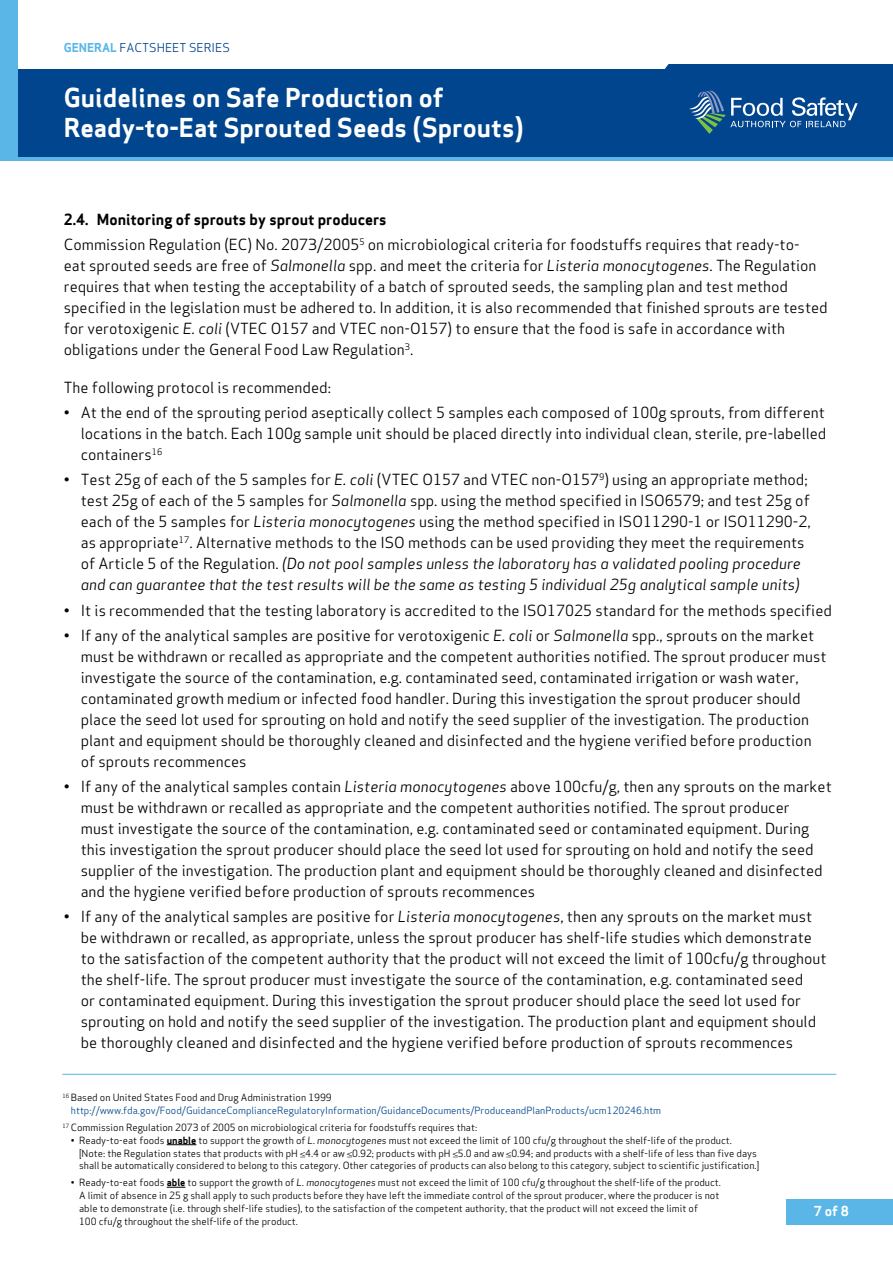
<style>
.page{position:relative;width:893px;height:1263px;background:#fff}
.page>*{position:absolute;margin:0;border:0;box-sizing:border-box;transform-origin:0 0}
.t1{font:25.5px/30px "Apex Sans Bold T";color:#fff}
.t2{font:15px/21px "Apex Sans Book T";color:#000}
.t3{font:15px/21px "Apex Sans Book Italic T";color:#000}
.t4{font:15px "Apex Sans Bold T";color:#000}
.t5{font:13.5px "Apex Sans Bold T";color:#fff}
.t6{font:12px "Apex Sans Book T";color:#00458d}
.t7{font:9.75px/12.8px "Apex Sans Book T";color:#000}
.t8{font:9.75px/12.8px "Apex Sans Book T";color:#00458d}
.s1{font-family:"Apex Sans Bold T";color:#59b6e7}
.s2{font-family:"Apex Sans Book Italic T"}
.s3{font-family:"Apex Sans Book T"}
.s4{color:#000}
.s5{font-family:"Apex Sans Bold T"}
.s6{font-family:"Frutiger Next LT";font-weight:300}
</style>
<div class="page">
<div style="left:787px;top:1199px;width:106px;height:26px;background:#59b6e7"></div>
<div style="left:0;top:70px;width:893px;height:87px;background:#00458d"></div>
<svg style="left:599px;top:64px;width:294px;height:70px"></svg>
<hr style="left:0;top:157px;width:893px;height:3px;background:#59b6e7">
<div style="left:0;top:0;width:17px;height:158px;background:#59b6e7"></div>
<hr style="left:62px;top:1074px;width:774px;height:1px;background:#59b6e7">
<svg style="left:167px;top:1144px;width:29px;height:1px"></svg>
<svg style="left:167px;top:1187px;width:18px;height:1px"></svg>
<p class="t6" style="left:64px;top:40px;width:168px"><span class="s1">GENERAL</span> FACTSHEET SERIES</p>
<h1 class="t1" style="left:64px;top:83px;width:462px">Guidelines on Safe Production of<br>Ready-to-Eat Sprouted Seeds (Sprouts)</h1>
<p class="t4" style="left:64px;top:209px;width:324px">2.4. Monitoring of sprouts by sprout producers</p>
<p class="t2" style="left:64px;top:234px;width:765px">Commission Regulation (EC) No. 2073/2005<sup>5</sup> on microbiological criteria for foodstuffs requires that ready-to-<br>eat sprouted seeds are free of <span class="s2">Salmonella</span> spp. and meet the criteria for <span class="s2">Listeria monocytogenes</span>. The Regulation requires that when testing the acceptability of a batch of sprouted seeds, the sampling plan and test method specified in the legislation must be adhered to. In addition, it is also recommended that finished sprouts are tested for verotoxigenic <span class="s2">E. coli</span> (VTEC O157 and VTEC non-O157) to ensure that the food is safe in accordance with obligations under the General Food Law Regulation<sup>3</sup>.</p>
<p class="t2" style="left:64px;top:377px;width:269px">The following protocol is recommended:</p>
<p class="t2" style="left:81px;top:402px;width:747px;text-align:justify;text-indent:-17px">• At the end of the sprouting period aseptically collect 5 samples each composed of 100g sprouts, from different locations in the batch. Each 100g sample unit should be placed directly into individual clean, sterile, pre-labelled containers<sup>16</sup></p>
<p class="t2" style="left:81px;top:469px;width:731px;text-indent:-17px">• Test 25g of each of the 5 samples for <span class="s2">E. coli</span> (VTEC O157 and VTEC non-O157<sup>9</sup>) using an appropriate method; test 25g of each of the 5 samples for <span class="s2">Salmonella</span> spp. using the method specified in ISO6579; and test 25g of each of the 5 samples for <span class="s2">Listeria monocytogenes</span> using the method specified in ISO11290-1 or ISO11290-2, as appropriate<sup>17</sup>. Alternative methods to the ISO methods can be used providing they meet the requirements</p>
<p class="t3" style="left:81px;top:553px;width:722px"><span class="s3">of Article 5 of the Regulation.</span> (Do not pool samples unless the laboratory has a validated pooling procedure and can guarantee that the test results will be the same as testing 5 individual 25g analytical sample units)</p>
<p class="t2" style="left:64px;top:599px;width:770px">• It is recommended that the testing laboratory is accredited to the ISO17025 standard for the methods specified</p>
<p class="t2" style="left:81px;top:625px;width:747px;text-indent:-17px">• If any of the analytical samples are positive for verotoxigenic <span class="s2">E. coli</span> or <span class="s2">Salmonella</span> spp., sprouts on the market must be withdrawn or recalled as appropriate and the competent authorities notified. The sprout producer must investigate the source of the contamination, e.g. contaminated seed, contaminated irrigation or wash water, contaminated growth medium or infected food handler. During this investigation the sprout producer should place the seed lot used for sprouting on hold and notify the seed supplier of the investigation. The production plant and equipment should be thoroughly cleaned and disinfected and the hygiene verified before production of sprouts recommences</p>
<p class="t2" style="left:81px;top:776px;width:752px;text-indent:-17px">• If any of the analytical samples contain <span class="s2">Listeria monocytogenes</span> above 100cfu/g, then any sprouts on the market must be withdrawn or recalled as appropriate and the competent authorities notified. The sprout producer<br>must investigate the source of the contamination, e.g. contaminated seed or contaminated equipment. During this investigation the sprout producer should place the seed lot used for sprouting on hold and notify the seed supplier of the investigation. The production plant and equipment should be thoroughly cleaned and disinfected and the hygiene verified before production of sprouts recommences</p>
<p class="t2" style="left:81px;top:906px;width:747px;text-indent:-17px">• If any of the analytical samples are positive for <span class="s2">Listeria monocytogenes</span>, then any sprouts on the market must be withdrawn or recalled, as appropriate, unless the sprout producer has shelf-life studies which demonstrate to the satisfaction of the competent authority that the product will not exceed the limit of 100cfu/g throughout the shelf-life. The sprout producer must investigate the source of the contamination, e.g. contaminated seed<br>or contaminated equipment. During this investigation the sprout producer should place the seed lot used for sprouting on hold and notify the seed supplier of the investigation. The production plant and equipment should be thoroughly cleaned and disinfected and the hygiene verified before production of sprouts recommences</p>
<p class="t8" style="left:71px;top:1091px;width:592px;text-indent:-9px"><sup>16</sup> <span class="s4">Based on United States Food and Drug Administration 1999 </span>http://www.fda.gov/Food/GuidanceComplianceRegulatoryInformation/GuidanceDocuments/ProduceandPlanProducts/ucm120246.htm</p>
<p class="t7" style="left:62px;top:1121px;width:416px"><sup>17</sup> Commission Regulation 2073 of 2005 on microbiological criteria for foodstuffs requires that:</p>
<p class="t7" style="left:79px;top:1134px;width:682px;text-indent:-8px">• Ready-to-eat foods <span class="s5">unable</span> to support the growth of <span class="s2">L. monocytogenes</span> must not exceed the limit of 100 cfu/g throughout the shelf-life of the product. [Note: the Regulation states that products with pH <span class="s6">≤</span>4.4 or aw <span class="s6">≤</span>0.92; products with pH <span class="s6">≤</span>5.0 and aw <span class="s6">≤</span>0.94; and products with a shelf-life of less than five days shall be automatically considered to belong to this category. Other categories of products can also belong to this category, subject to scientific justification.]</p>
<p class="t7" style="left:79px;top:1176px;width:643px;text-indent:-8px">• Ready-to-eat foods <span class="s5">able</span> to support the growth of <span class="s2">L. monocytogenes</span> must not exceed the limit of 100 cfu/g throughout the shelf-life of the product.<br>A limit of absence in 25 g shall apply to such products before they have left the immediate control of the sprout producer, where the producer is not able to demonstrate (i.e. through shelf-life studies), to the satisfaction of the competent authority, that the product will not exceed the limit of<br>100 cfu/g throughout the shelf-life of the product.</p>
<p class="t5" style="left:814px;top:1202px;width:37px">7 of 8</p>
</div>
